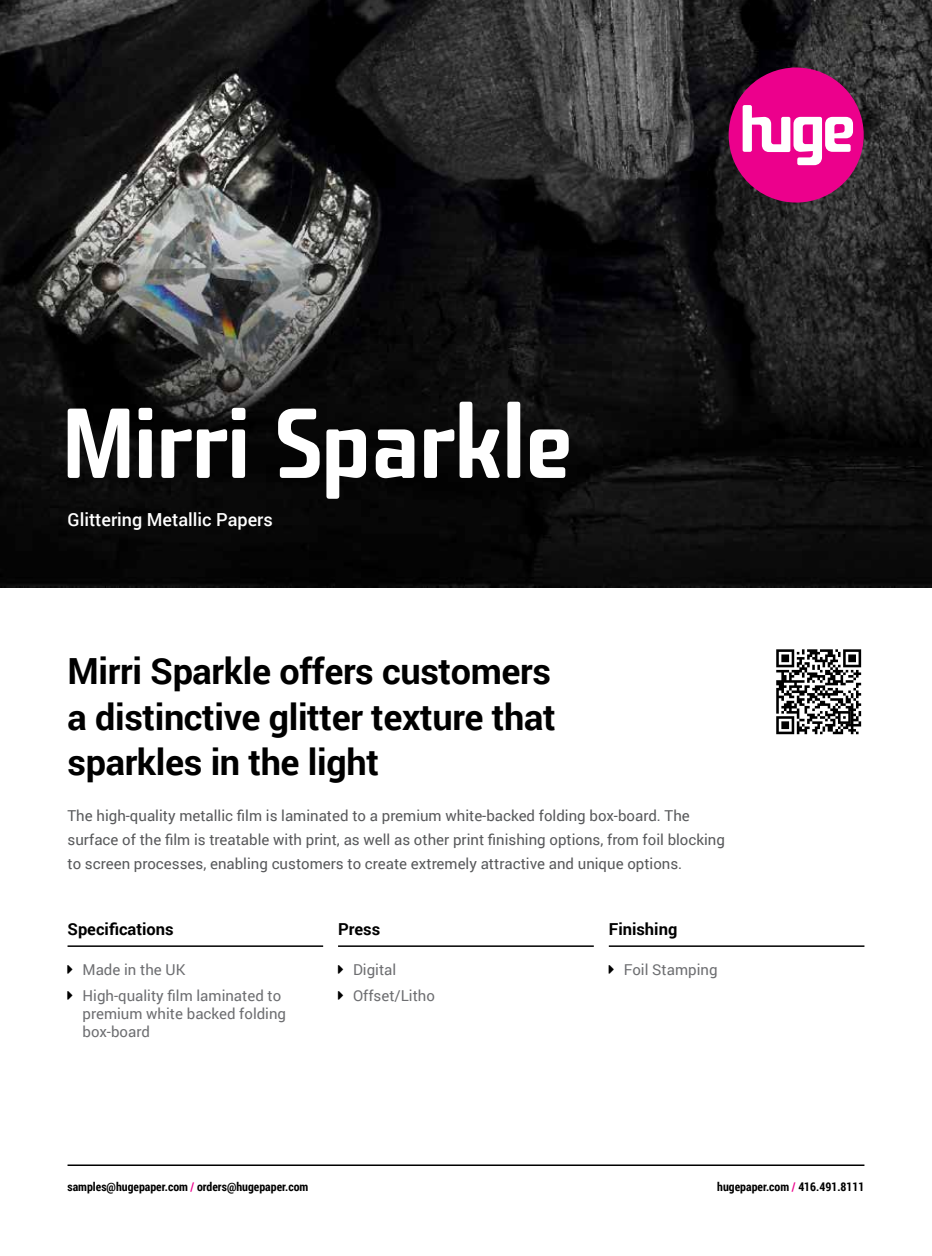
<style>
.page{position:relative;width:932px;height:1256px;background:#fff}
.page>*{position:absolute;margin:0;border:0;box-sizing:border-box;transform-origin:0 0}
.t1{font:500 96px "Fishmonger K";letter-spacing:-.025em;color:#fff}
.t2{font:700 36px/45px "Roboto";letter-spacing:-.01em;color:#000}
.t3{font:500 18px "Roboto";color:#fff}
.t4{font:700 16.5px "Roboto";color:#000}
.t5{font:15px/24px "Roboto";color:#58595b}
.t6{font:15px/25.5px "Roboto";color:#6d6e71}
.t7{font:700 12px "Roboto Condensed";color:#000}
.s1{color:#ec008c}
</style>
<div class="page">
<hr style="left:68px;top:1164px;width:796px;height:2px;background:#000">
<img style="left:0;top:0;width:932px;height:587px">
<svg style="left:776px;top:649px;width:86px;height:86px"></svg>
<svg style="left:776px;top:649px;width:85px;height:85px"></svg>
<div style="left:728px;top:68px;width:135px;height:134px;background:#ec008c;border-radius:50%"></div>
<svg style="left:742px;top:105px;width:111px;height:60px"></svg>
<hr style="left:68px;top:945px;width:255px;height:2px;background:#000">
<hr style="left:338px;top:945px;width:256px;height:2px;background:#000">
<hr style="left:609px;top:945px;width:255px;height:2px;background:#000">
<h1 class="t1" style="left:62px;top:387px;width:513px">Mirri Sparkle</h1>
<p class="t3" style="left:68px;top:506px;width:207px">Glittering Metallic Papers</p>
<h2 class="t2" style="left:68px;top:648px;width:489px">Mirri Sparkle offers customers a distinctive glitter texture that sparkles in the light</h2>
<p class="t5" style="left:68px;top:803px;width:659px">The high-quality metallic film is laminated to a premium white-backed folding box-board. The surface of the film is treatable with print, as well as other print finishing options, from foil blocking to screen processes, enabling customers to create extremely attractive and unique options.</p>
<p class="t4" style="left:68px;top:917px;width:108px">Specifications</p>
<p class="t6" style="left:82px;top:956px;width:200px">Made in the UK<br>High-quality film laminated to</p>
<p class="t6" style="left:82px;top:1004px;width:205px;line-height:18px">premium white backed folding box-board</p>
<p class="t4" style="left:338px;top:917px;width:44px">Press</p>
<p class="t6" style="left:353px;top:956px;width:83px">Digital<br>Offset/Litho</p>
<p class="t4" style="left:609px;top:917px;width:70px">Finishing</p>
<p class="t6" style="left:624px;top:956px;width:95px">Foil Stamping</p>
<p class="t7" style="left:67px;top:1178px;width:242px">samples@hugepaper.com <span class="s1">/</span> orders@hugepaper.com</p>
<p class="t7" style="left:717px;top:1178px;width:149px">hugepaper.com <span class="s1">/</span> 416.491.8111</p>
</div>
